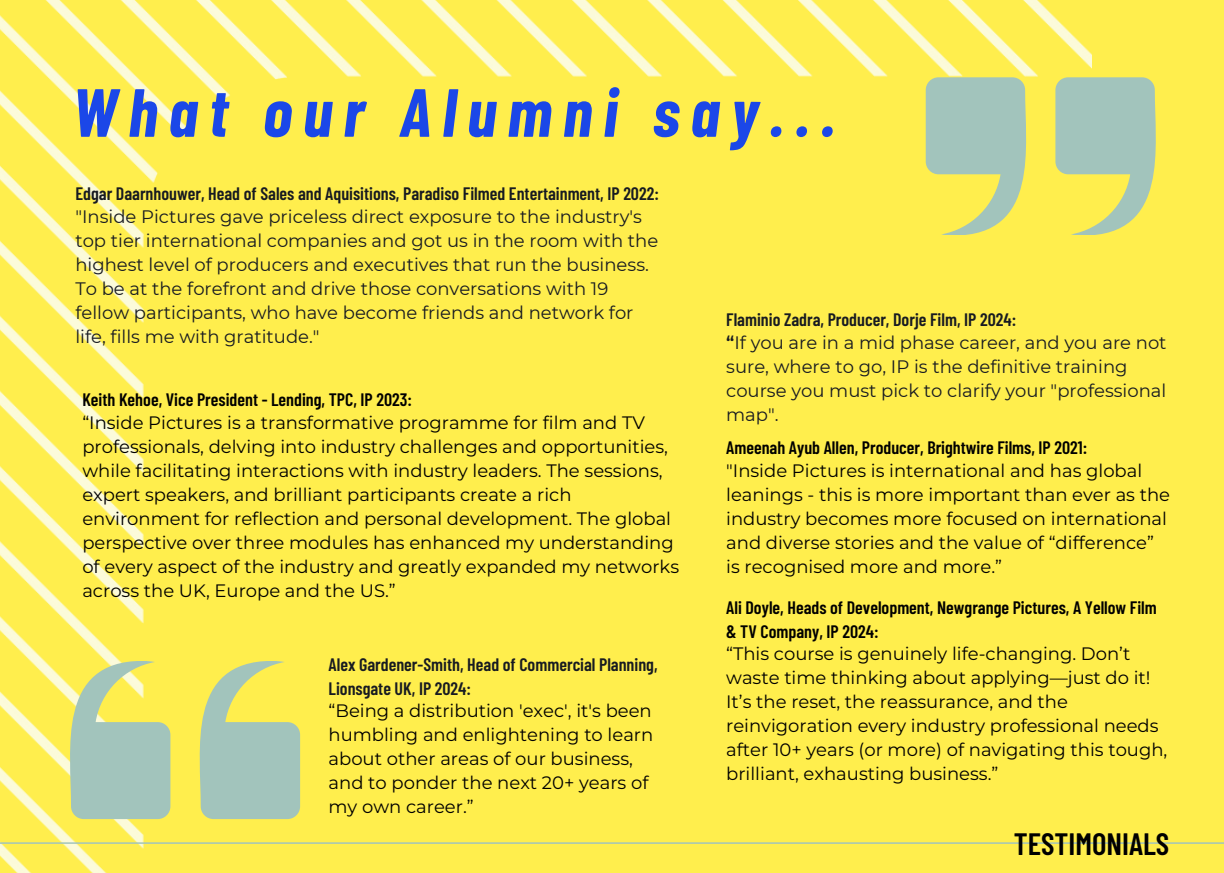
<style>
.page{position:relative;width:1224px;height:873px;background:#ffee4d}
.page>*{position:absolute;margin:0;border:0;box-sizing:border-box;transform-origin:0 0}
.t1{font:italic 700 68px "Barlow Condensed";letter-spacing:.16em;color:#1b47e8}
.t2{font:600 30.8px "Barlow Condensed";color:#000}
.t3{font:18px/24px "Montserrat";color:#000}
.t4{font:18px/24px "Montserrat";color:#171a21}
.t5{font:600 18px/24px "Barlow Condensed";color:#171a21}
.t6{font:600 18px/24px "Barlow Condensed";color:#000}
.s1{font-weight:600}
</style>
<div class="page">
<img style="left:0;top:0;width:1092px;height:873px">
<hr style="left:0;top:842px;width:1224px;height:2px;background:#a2c4bc">
<svg style="left:926px;top:77px;width:230px;height:158px"></svg>
<svg style="left:56px;top:662px;width:244px;height:157px"></svg>
<h1 class="t1" style="left:72px;top:69px;width:765px">What our Alumni say...</h1>
<p class="t5" style="left:75px;top:181px;width:585px">Edgar Daarnhouwer, Head of Sales and Aquisitions, Paradiso Filmed Entertainment, IP 2022:</p>
<p class="t4" style="left:75px;top:204px;width:584px">"Inside Pictures gave priceless direct exposure to the industry's top tier international companies and got us in the room with the highest level of producers and executives that run the business.<br>To be at the forefront and drive those conversations with 19 fellow participants, who have become friends and network for life, fills me with gratitude."</p>
<p class="t5" style="left:726px;top:307px;width:292px">Flaminio Zadra, Producer, Dorje Film, IP 2024:</p>
<p class="t4" style="left:726px;top:330px;width:442px"><span class="s1">“</span>If you are in a mid phase career, and you are not sure, where to go, IP is the definitive training course you must pick to clarify your "professional map".</p>
<p class="t6" style="left:82px;top:387px;width:331px">Keith Kehoe, Vice President - Lending, TPC, IP 2023:</p>
<p class="t3" style="left:82px;top:410px;width:598px">“Inside Pictures is a transformative programme for film and TV professionals, delving into industry challenges and opportunities, while facilitating interactions with industry leaders. The sessions, expert speakers, and brilliant participants create a rich environment for reflection and personal development. The global perspective over three modules has enhanced my understanding of every aspect of the industry and greatly expanded my networks across the UK, Europe and the US.”</p>
<p class="t6" style="left:726px;top:435px;width:363px">Ameenah Ayub Allen, Producer, Brightwire Films, IP 2021:</p>
<p class="t3" style="left:726px;top:458px;width:445px">"Inside Pictures is international and has global leanings - this is more important than ever as the industry becomes more focused on international and diverse stories and the value of “difference” is recognised more and more.”</p>
<p class="t6" style="left:726px;top:594px;width:432px">Ali Doyle, Heads of Development, Newgrange Pictures, A Yellow Film &amp; TV Company, IP 2024:</p>
<p class="t3" style="left:726px;top:642px;width:443px">“This course is genuinely life-changing. Don’t waste time thinking about applying—just do it!<br>It’s the reset, the reassurance, and the reinvigoration every industry professional needs after 10+ years (or more) of navigating this tough, brilliant, exhausting business.”</p>
<p class="t5" style="left:329px;top:652px;width:331px">Alex Gardener-Smith, Head of Commercial Planning,<br>Lionsgate UK, IP 2024:</p>
<p class="t3" style="left:329px;top:699px;width:326px">“Being a distribution 'exec', it's been humbling and enlightening to learn about other areas of our business, and to ponder the next 20+ years of my own career.”</p>
<p class="t2" style="left:1014px;top:825px;width:157px">TESTIMONIALS</p>
</div>
